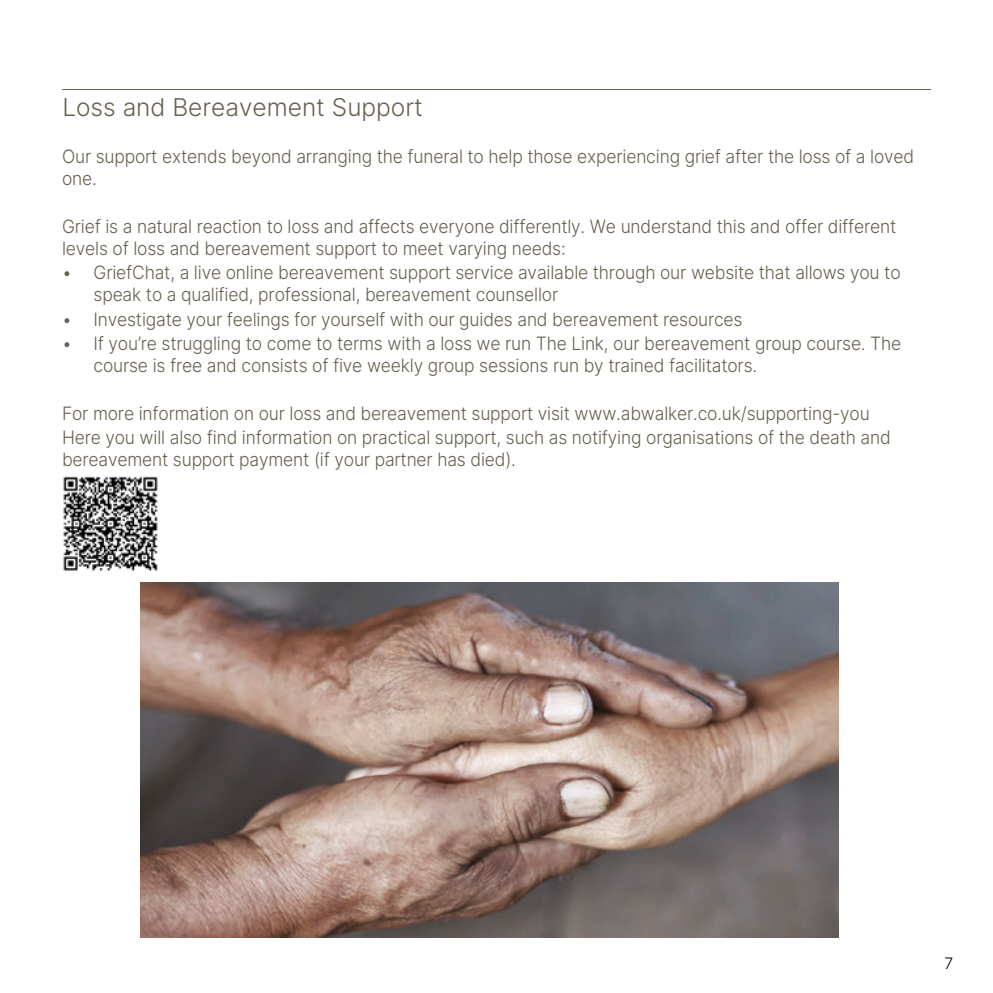
<style>
.page{position:relative;width:993px;height:993px;background:#fff}
.page>*{position:absolute;margin:0;border:0;box-sizing:border-box;transform-origin:0 0}
.t1{font:24.5px "Inter";color:#655f50}
.t2{font:18.38px/22.1px "Inter";letter-spacing:-.01em;color:#655f50;scale:.95 1}
.t3{font:15.75px "Inter";color:#000}
</style>
<div class="page">
<hr style="left:62px;top:89px;width:868px;height:1px;background:#655f50">
<img style="left:140px;top:582px;width:697px;height:355px">
<img style="left:63px;top:476px;width:95px;height:95px">
<h1 class="t1" style="left:62px;top:89px;width:362px">Loss and Bereavement Support</h1>
<p class="t2" style="left:62px;top:145px;width:898px">Our support extends beyond arranging the funeral to help those experiencing grief after the loss of a loved one.</p>
<p class="t2" style="left:62px;top:215px;width:879px">Grief is a natural reaction to loss and affects everyone differently. We understand this and offer different levels of loss and bereavement support to meet varying needs:</p>
<p class="t2" style="left:93px;top:261px;width:850px;text-indent:-31px">• GriefChat, a live online bereavement support service available through our website that allows you to speak to a qualified, professional, bereavement counsellor</p>
<p class="t2" style="left:62px;top:307px;width:717px">• Investigate your feelings for yourself with our guides and bereavement resources</p>
<p class="t2" style="left:93px;top:331px;width:851px;text-indent:-31px">• If you’re struggling to come to terms with a loss we run The Link, our bereavement group course. The course is free and consists of five weekly group sessions run by trained facilitators.</p>
<p class="t2" style="left:62px;top:400px;width:873px;line-height:24px">For more information on our loss and bereavement support visit www.abwalker.co.uk/supporting-you<br>Here you will also find information on practical support, such as notifying organisations of the death and</p>
<p class="t2" style="left:62px;top:447px;width:479px">bereavement support payment (if your partner has died).</p>
<p class="t3" style="left:944px;top:951px;width:10px">7</p>
</div>
